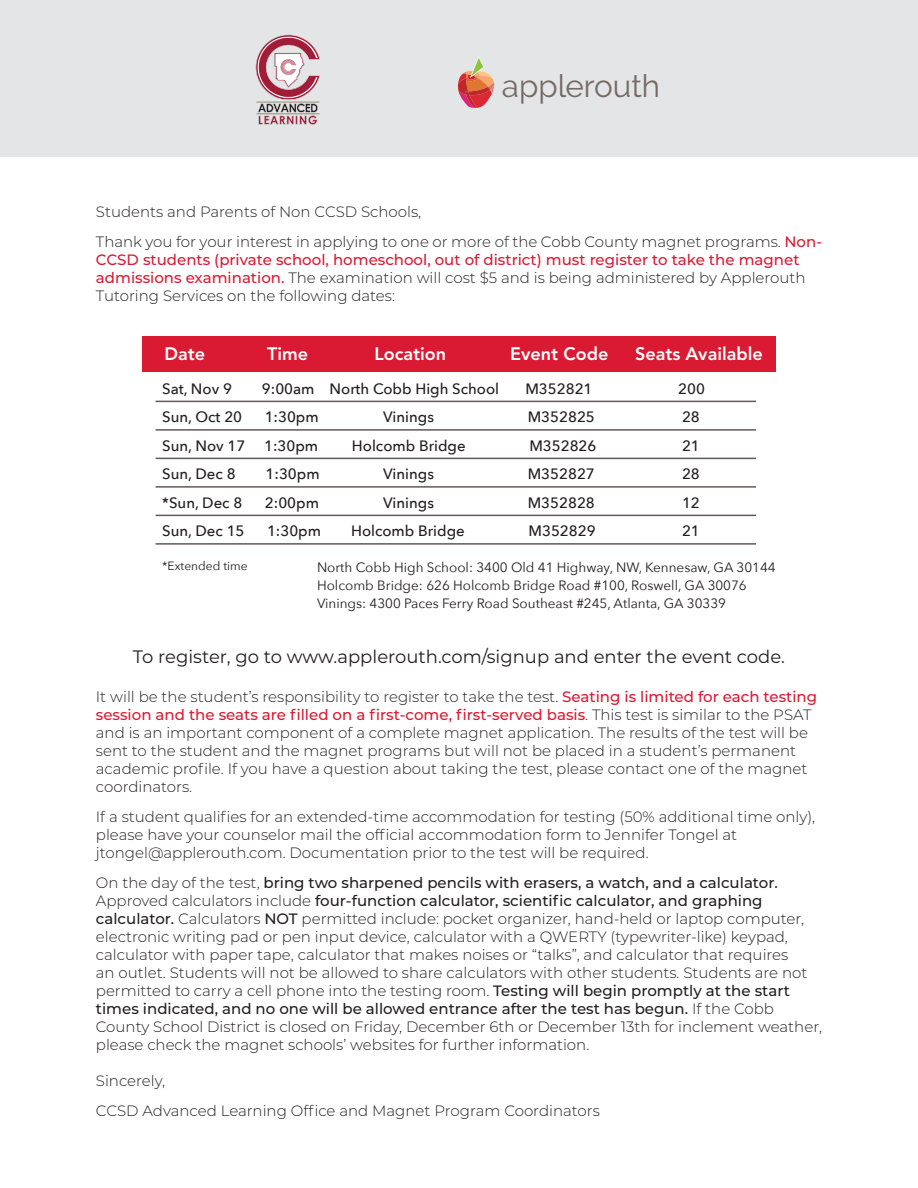
<style>
.page{position:relative;width:918px;height:1188px;background:#fff}
.page>*{position:absolute;margin:0;border:0;box-sizing:border-box;transform-origin:0 0}
.t1{font:31.35px "Raleway";color:#756a67}
.Call_to_action--larg{font:18px "Montserrat";color:#231f20}
.t2{font:800 18px "Avenir LT Std";color:#fff}
.t3{font:300 15px/18px "Montserrat";color:#231f20}
.t4{font:500 15px "Avenir Next";color:#231f20}
.t5{font:13.5px "Avenir Next";color:#231f20}
.t6{font:12px "Avenir Next";color:#231f20}
.s1{font-weight:500;color:#da1a32}
.s2{font-weight:500}
</style>
<div class="page">
<div style="left:0;top:0;width:918px;height:157px;background:#e4e5e6"></div>
<svg style="left:458px;top:57px;width:36px;height:51px"></svg>
<img style="left:256px;top:34px;width:64px;height:91px">
<hr style="left:156px;top:401px;width:600px;height:1px;background:#655756">
<hr style="left:156px;top:429px;width:600px;height:2px;background:#655756">
<hr style="left:156px;top:458px;width:600px;height:1px;background:#655756">
<hr style="left:156px;top:486px;width:600px;height:2px;background:#655756">
<hr style="left:156px;top:515px;width:600px;height:1px;background:#655756">
<hr style="left:156px;top:543px;width:600px;height:2px;background:#655756">
<div style="left:142px;top:336px;width:634px;height:35px;background:#da1a32"></div>
<p class="t1" style="left:502px;top:68px;width:160px">applerouth</p>
<p class="t3" style="left:96px;top:202px;width:327px">Students and Parents of Non CCSD Schools,</p>
<p class="t3" style="left:96px;top:232px;width:728px">Thank you for your interest in applying to one or more of the Cobb County magnet programs. <span class="s1">Non-CCSD students (private school, homeschool, out of district) must register to take the magnet admissions examination.</span> The examination will cost $5 and is being administered by Applerouth Tutoring Services on the following dates:</p>
<p class="t2" style="left:165px;top:343px;width:42px">Date</p>
<p class="t2" style="left:267px;top:343px;width:43px">Time</p>
<p class="t2" style="left:374px;top:343px;width:73px">Location</p>
<p class="t2" style="left:510px;top:343px;width:100px">Event Code</p>
<p class="t2" style="left:635px;top:343px;width:129px">Seats Available</p>
<p class="t4" style="left:162px;top:376px;width:71px">Sat, Nov 9</p>
<p class="t4" style="left:262px;top:376px;width:239px">9:00am North Cobb High School</p>
<p class="t4" style="left:525px;top:376px;width:69px">M352821</p>
<p class="t4" style="left:678px;top:376px;width:28px">200</p>
<p class="t4" style="left:162px;top:404px;width:81px">Sun, Oct 20</p>
<p class="t4" style="left:265px;top:404px;width:56px">1:30pm</p>
<p class="t4" style="left:383px;top:404px;width:52px">Vinings</p>
<p class="t4" style="left:528px;top:404px;width:69px">M352825</p>
<p class="t4" style="left:682px;top:404px;width:19px">28</p>
<p class="t4" style="left:162px;top:433px;width:85px">Sun, Nov 17</p>
<p class="t4" style="left:264px;top:433px;width:56px">1:30pm</p>
<p class="t4" style="left:352px;top:433px;width:115px">Holcomb Bridge</p>
<p class="t4" style="left:529px;top:433px;width:69px">M352826</p>
<p class="t4" style="left:682px;top:433px;width:19px">21</p>
<p class="t4" style="left:162px;top:461px;width:75px">Sun, Dec 8</p>
<p class="t4" style="left:266px;top:461px;width:56px">1:30pm</p>
<p class="t4" style="left:383px;top:461px;width:52px">Vinings</p>
<p class="t4" style="left:528px;top:461px;width:69px">M352827</p>
<p class="t4" style="left:682px;top:461px;width:19px">28</p>
<p class="t4" style="left:162px;top:490px;width:82px">*Sun, Dec 8</p>
<p class="t4" style="left:265px;top:490px;width:56px">2:00pm</p>
<p class="t4" style="left:383px;top:490px;width:52px">Vinings</p>
<p class="t4" style="left:528px;top:490px;width:69px">M352828</p>
<p class="t4" style="left:682px;top:490px;width:19px">12</p>
<p class="t4" style="left:162px;top:518px;width:84px">Sun, Dec 15</p>
<p class="t4" style="left:267px;top:518px;width:56px">1:30pm</p>
<p class="t4" style="left:351px;top:518px;width:115px">Holcomb Bridge</p>
<p class="t4" style="left:529px;top:518px;width:69px">M352829</p>
<p class="t4" style="left:682px;top:518px;width:19px">21</p>
<p class="t6" style="left:162px;top:556px;width:87px">*Extended time</p>
<p class="t5" style="left:317px;top:556px;width:460px">North Cobb High School: 3400 Old 41 Highway, NW, Kennesaw, GA 30144</p>
<p class="t5" style="left:317px;top:574px;width:431px">Holcomb Bridge: 626 Holcomb Bridge Road #100, Roswell, GA 30076</p>
<p class="t5" style="left:317px;top:592px;width:411px">Vinings: 4300 Paces Ferry Road Southeast #245, Atlanta, GA 30339</p>
<p class="Call_to_action--larg" style="left:133px;top:644px;width:654px">To register, go to www.applerouth.com/signup and enter the event code.</p>
<p class="t3" style="left:96px;top:687px;width:723px">It will be the student’s responsibility to register to take the test. <span class="s1">Seating is limited for each testing session and the seats are filled on a first-come, first-served basis</span>. This test is similar to the PSAT and is an important component of a complete magnet application. The results of the test will be sent to the student and the magnet programs but will not be placed in a student’s permanent academic profile. If you have a question about taking the test, please contact one of the magnet coordinators.</p>
<p class="t3" style="left:96px;top:807px;width:721px">If a student qualifies for an extended-time accommodation for testing (50% additional time only), please have your counselor mail the official accommodation form to Jennifer Tongel at</p>
<p class="t3" style="left:96px;top:843px;width:554px">jtongel@applerouth.com. Documentation prior to the test will be required.</p>
<p class="t3" style="left:96px;top:873px;width:728px">On the day of the test, <span class="s2">bring two sharpened pencils with erasers, a watch, and a calculator.<br></span>Approved calculators include <span class="s2">four-function calculator, scientific calculator, and graphing calculator.</span> Calculators <span class="s2">NOT</span> permitted include: pocket organizer, hand-held or laptop computer, electronic writing pad or pen input device, calculator with a QWERTY (typewriter-like) keypad, calculator with paper tape, calculator that makes noises or “talks”, and calculator that requires<br>an outlet. Students will not be allowed to share calculators with other students. Students are not permitted to carry a cell phone into the testing room. <span class="s2">Testing will begin promptly at the start times indicated, and no one will be allowed entrance after the test has begun.</span> If the Cobb County School District is closed on Friday, December 6th or December 13th for inclement weather, please check the magnet schools’ websites for further information.</p>
<p class="t3" style="left:96px;top:1071px;width:71px">Sincerely,</p>
<p class="t3" style="left:96px;top:1101px;width:505px">CCSD Advanced Learning Office and Magnet Program Coordinators</p>
</div>
